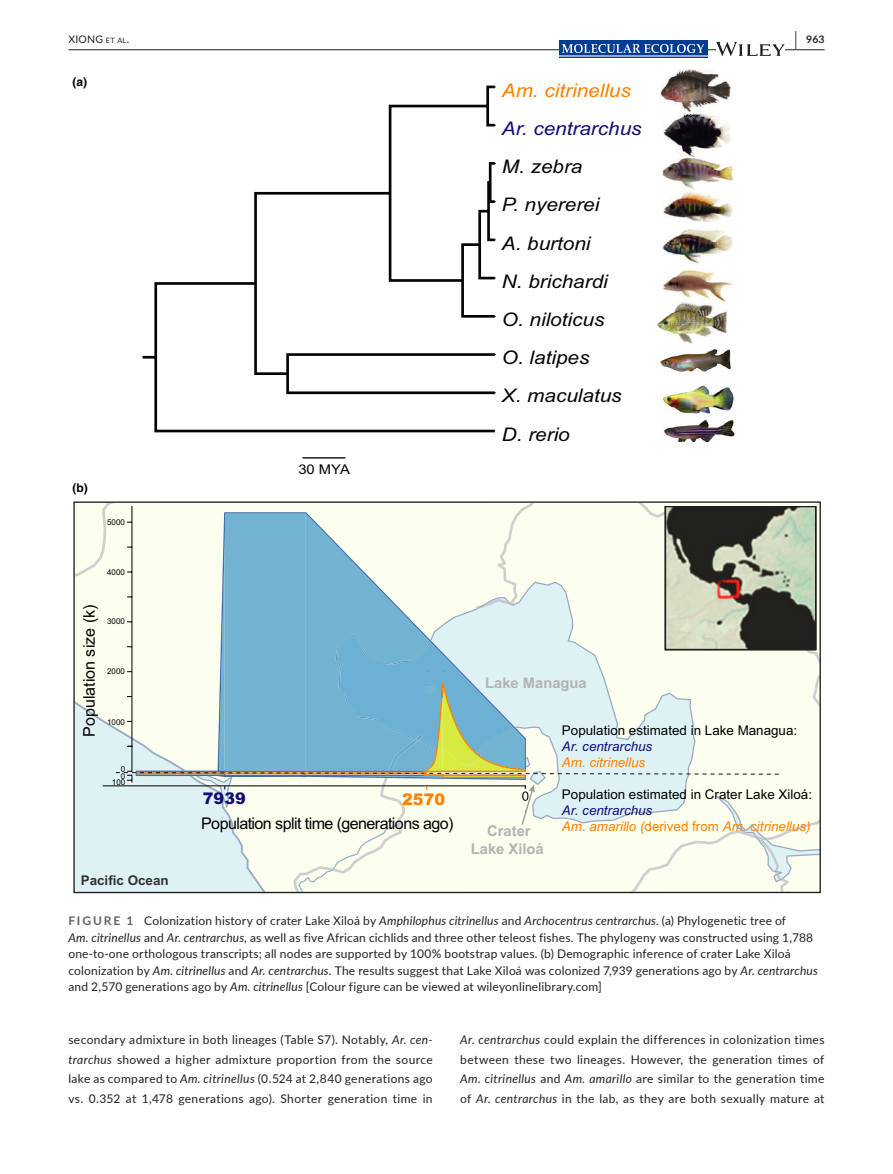
<style>
.page{position:relative;width:893px;height:1174px;background:#fff}
.page>*{position:absolute;margin:0;border:0;box-sizing:border-box;transform-origin:0 0}
.t1{font:italic 18.75px/38.2px "Arial";color:#050404;scale:1.1 1}
.t2{font:italic 18.75px "Arial";color:#110b79;scale:1.1 1}
.t3{font:italic 18.75px "Arial";color:#ff8000;scale:1.1 1}
.t4{font:16.05px "Arial";letter-spacing:-.035em;color:#000}
.t5{font:16.05px "Arial";color:#000}
.t6{font:900 16.05px "Arial";color:#110b79}
.t7{font:900 16.05px "Arial";color:#ff8000}
.t8{font:700 14.7px/17.7px "Arial";color:#b3b3b3;text-align:center}
.t9{font:13.35px "Arial";color:#000}
.t10{font:italic 13.35px/16px "Arial";color:#ff8000}
.t11{font:italic 13.35px "Arial";color:#110b79}
.t12{font:700 13.35px "Arial";color:#333}
.t13{font:13.35px "Arial";color:#050404;scale:1.1 1}
.t14{font:12px/19.5px "Lato";letter-spacing:.015em;color:#231f20;text-align:justify}
.t15{font:700 12px "Helvetica";color:#000}
.t16{font:10.5px "Lato";letter-spacing:.02em;color:#231f20}
.t17{font:700 10.5px "Lato";color:#231f20}
.t18{font:8.1px/13px "Arial";color:#000;text-align:right}
.s1{font-size:7.35px}
.s2{font-size:19.5px}
.s3{color:#110b79}
.s4{font-style:normal}
.s5{font-weight:700;color:#636366}
.s6{font-style:italic}
</style>
<div class="page">
<hr style="left:68px;top:49px;width:756px;height:1px;background:#231f20">
<div style="left:559px;top:41px;width:149px;height:17px;background:#003d91"></div>
<img style="left:563px;top:44px;width:141px;height:8px">
<hr style="left:559px;top:55px;width:149px;height:2px;background:#96a6d0">
<svg style="left:716px;top:42px;width:69px;height:14px"></svg>
<hr style="left:303px;top:457px;width:42px;height:1px;background:#050404">
<svg style="left:142px;top:85px;width:354px;height:348px"></svg>
<img style="left:658px;top:69px;width:77px;height:373px">
<svg style="left:74px;top:503px;width:746px;height:390px;background:#d6e8e4"></svg>
<img style="left:668px;top:509px;width:145px;height:138px">
<div style="left:665px;top:506px;width:151px;height:144px;border:2px solid #22201e"></div>
<p class="t16" style="left:68px;top:31px;width:62px">XIONG <span class="s1">et al</span>.</p>
<p class="t17" style="left:795px;top:31px;width:31px"><span class="s2">|</span> 963</p>
<p class="t15" style="left:73px;top:75px;width:16px">(a)</p>
<p class="t15" style="left:73px;top:480px;width:17px">(b)</p>
<p class="t18" style="left:107px;top:515px;width:19px">5000</p>
<p class="t18" style="left:107px;top:565px;width:19px">4000</p>
<h2 class="t5" style="left:79px;top:737px;width:134px;rotate:-90deg">Population size (k)</h2>
<p class="t18" style="left:107px;top:615px;width:19px">3000</p>
<p class="t18" style="left:107px;top:664px;width:19px">2000</p>
<p class="t18" style="left:107px;top:715px;width:19px">1000</p>
<p class="t18" style="left:112px;top:762px;width:15px">0<br>100</p>
<p class="t18" style="left:121px;top:769px;width:6px">0</p>
<p class="t12" style="left:81px;top:871px;width:89px">Pacific Ocean</p>
<p class="t13" style="left:298px;top:461px;width:48px">30 MYA</p>
<h1 class="t3" style="left:502px;top:78px;width:119px">Am. citrinellus</h1>
<h1 class="t2" style="left:502px;top:116px;width:128px">Ar. centrarchus</h1>
<h1 class="t1" style="left:502px;top:148px;width:75px">M. zebra</h1>
<h1 class="t1" style="left:502px;top:186px;width:90px">P. nyererei<br>A. burtoni</h1>
<h1 class="t1" style="left:502px;top:262px;width:98px">N. brichardi</h1>
<h1 class="t1" style="left:502px;top:300px;width:95px">O. niloticus</h1>
<h1 class="t1" style="left:502px;top:339px;width:81px">O. latipes</h1>
<h1 class="t1" style="left:502px;top:377px;width:110px">X. maculatus</h1>
<h1 class="t1" style="left:502px;top:415px;width:63px">D. rerio</h1>
<h2 class="t6" style="left:203px;top:787px;width:44px">7939</h2>
<h2 class="t7" style="left:402px;top:787px;width:44px">2570</h2>
<h2 class="t4" style="left:201px;top:813px;width:254px">Population split time (generations ago)</h2>
<p class="t8" style="left:485px;top:675px;width:103px">Lake Managua</p>
<p class="t8" style="left:471px;top:822px;width:74px">Crater<br>Lake Xiloá</p>
<p class="t9" style="left:562px;top:721px;width:237px">Population estimated in Lake Managua:</p>
<p class="t11" style="left:562px;top:737px;width:92px">Ar. centrarchus</p>
<p class="t10" style="left:562px;top:754px;width:85px">Am. citrinellus</p>
<p class="t9" style="left:562px;top:785px;width:252px">Population estimated in Crater Lake Xiloá:</p>
<p class="t10" style="left:562px;top:802px;width:250px"><span class="s3">Ar. centrarchus<br></span>Am. amarillo (<span class="s4">derived from</span> Am. citrinellus)</p>
<p class="t14" style="left:68px;top:912px;width:751px;line-height:16.5px;text-align:left"><span class="s5">FIGURE 1</span> Colonization history of crater Lake Xiloá by <span class="s6">Amphilophus citrinellus</span> and <span class="s6">Archocentrus centrarchus</span>. (a) Phylogenetic tree of<br><span class="s6">Am. citrinellus</span> and <span class="s6">Ar. centrarchus</span>, as well as five African cichlids and three other teleost fishes. The phylogeny was constructed using 1,788 one-to-one orthologous transcripts; all nodes are supported by 100% bootstrap values. (b) Demographic inference of crater Lake Xiloá colonization by <span class="s6">Am. citrinellus</span> and <span class="s6">Ar. centrarchus</span>. The results suggest that Lake Xiloá was colonized 7,939 generations ago by <span class="s6">Ar. centrarchus </span>and 2,570 generations ago by <span class="s6">Am. citrinellus</span> [Colour figure can be viewed at wileyonlinelibrary.com]</p>
<p class="t14" style="left:68px;top:1029px;width:366px">secondary admixture in both lineages (Table S7). Notably, <span class="s6">Ar. cen&shy;trarchus</span> showed a higher admixture proportion from the source lake as compared to <span class="s6">Am. citrinellus</span> (0.524 at 2,840 generations ago vs. 0.352 at 1,478 generations ago). Shorter generation time in</p>
<p class="t14" style="left:460px;top:1029px;width:366px"><span class="s6">Ar. centrarchus</span> could explain the differences in colonization times between these two lineages. However, the generation times of <span class="s6">Am. citrinellus</span> and <span class="s6">Am. amarillo</span> are similar to the generation time of <span class="s6">Ar. centrarchus</span> in the lab, as they are both sexually mature at</p>
</div>
